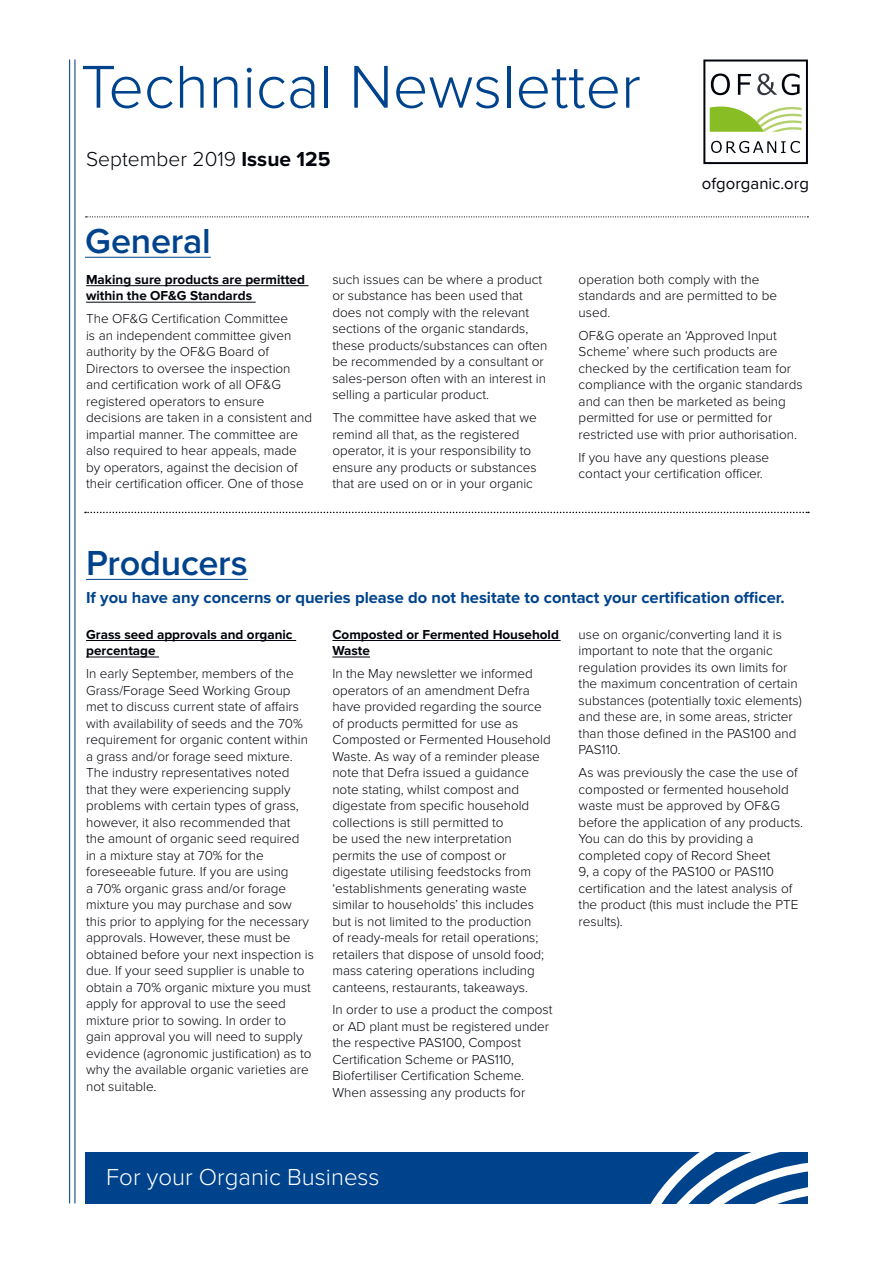
<style>
.page{position:relative;width:893px;height:1263px;background:#fff}
.page>*{position:absolute;margin:0;border:0;box-sizing:border-box;transform-origin:0 0}
.t1{font:300 62.7px "Proxima Nova";color:#00438d}
.t2{font:600 36px "Proxima Nova";letter-spacing:-.005em;color:#00438d}
.t3{font:300 24px "Proxima Nova";color:#fff}
.t4{font:300 21px "Proxima Nova";color:#01040a}
.t5{font:16.65px "Proxima Nova";color:#01040a}
.t6{font:700 16.5px "Proxima Nova";color:#00438d}
.t7{font:300 13.5px/16.5px "Proxima Nova";color:#01040a}
.t8{font:700 13.5px/16.5px "Proxima Nova";color:#01040a}
.s1{font-weight:700}
</style>
<div class="page">
<hr style="left:74px;top:60px;width:1px;height:1143px;background:#00438d">
<hr style="left:69px;top:60px;width:1px;height:1143px;background:#00438d">
<svg style="left:703px;top:60px;width:105px;height:104px"></svg>
<svg style="left:86px;top:216px;width:722px;height:1px"></svg>
<div style="left:85px;top:1152px;width:723px;height:51px;background:#00438d"></div>
<svg style="left:651px;top:1152px;width:157px;height:51px"></svg>
<hr style="left:86px;top:285px;width:222px;height:1px;background:#01040a">
<hr style="left:86px;top:302px;width:170px;height:1px;background:#01040a">
<hr style="left:86px;top:640px;width:210px;height:1px;background:#01040a">
<hr style="left:86px;top:657px;width:73px;height:1px;background:#01040a">
<hr style="left:332px;top:640px;width:229px;height:1px;background:#01040a">
<hr style="left:332px;top:657px;width:38px;height:1px;background:#01040a">
<svg style="left:85px;top:512px;width:724px;height:1px"></svg>
<hr style="left:85px;top:257px;width:126px;height:1px;background:#00438d">
<hr style="left:86px;top:579px;width:162px;height:1px;background:#00438d">
<h1 class="t1" style="left:81px;top:51px;width:562px">Technical Newsletter</h1>
<p class="t4" style="left:86px;top:147px;width:246px">September 2019 <span class="s1">Issue 125</span></p>
<h2 class="t2" style="left:85px;top:220px;width:127px">General</h2>
<p class="t8" style="left:86px;top:272px;width:220px">Making sure products are permitted within the OF&amp;G Standards</p>
<p class="t7" style="left:86px;top:311px;width:228px">The OF&amp;G Certification Committee<br>is an independent committee given authority by the OF&amp;G Board of Directors to oversee the inspection and certification work of all OF&amp;G registered operators to ensure decisions are taken in a consistent and impartial manner. The committee are also required to hear appeals, made by operators, against the decision of their certification officer. One of those</p>
<p class="t7" style="left:332px;top:271px;width:216px">such issues can be where a product or substance has been used that does not comply with the relevant sections of the organic standards, these products/substances can often be recommended by a consultant or sales-person often with an interest in selling a particular product.</p>
<p class="t7" style="left:332px;top:410px;width:206px">The committee have asked that we remind all that, as the registered operator, it is your responsibility to ensure any products or substances that are used on or in your organic</p>
<p class="t2" style="left:86px;top:542px;width:163px">Producers</p>
<p class="t5" style="left:702px;top:173px;width:109px">ofgorganic.org</p>
<p class="t7" style="left:579px;top:271px;width:200px">operation both comply with the standards and are permitted to be used.</p>
<p class="t7" style="left:579px;top:327px;width:226px">OF&amp;G operate an ‘Approved Input Scheme’ where such products are checked by the certification team for compliance with the organic standards and can then be marketed as being permitted for use or permitted for restricted use with prior authorisation.</p>
<p class="t7" style="left:579px;top:449px;width:192px">If you have any questions please contact your certification officer.</p>
<p class="t6" style="left:86px;top:588px;width:700px">If you have any concerns or queries please do not hesitate to contact your certification officer.</p>
<p class="t8" style="left:86px;top:627px;width:208px">Grass seed approvals and organic percentage</p>
<p class="t7" style="left:86px;top:666px;width:229px">In early September, members of the Grass/Forage Seed Working Group met to discuss current state of affairs with availability of seeds and the 70% requirement for organic content within a grass and/or forage seed mixture.<br>The industry representatives noted that they were experiencing supply problems with certain types of grass, however, it also recommended that<br>the amount of organic seed required<br>in a mixture stay at 70% for the foreseeable future. If you are using<br>a 70% organic grass and/or forage mixture you may purchase and sow this prior to applying for the necessary approvals. However, these must be obtained before your next inspection is due. If your seed supplier is unable to obtain a 70% organic mixture you must apply for approval to use the seed mixture prior to sowing. In order to gain approval you will need to supply evidence (agronomic justification) as to why the available organic varieties are not suitable.</p>
<p class="t7" style="left:579px;top:626px;width:225px">use on organic/converting land it is important to note that the organic regulation provides its own limits for the maximum concentration of certain substances (potentially toxic elements) and these are, in some areas, stricter than those defined in the PAS100 and PAS110.</p>
<p class="t7" style="left:579px;top:765px;width:226px">As was previously the case the use of composted or fermented household waste must be approved by OF&amp;G before the application of any products.<br>You can do this by providing a completed copy of Record Sheet<br>9, a copy of the PAS100 or PAS110 certification and the latest analysis of the product (this must include the PTE results).</p>
<p class="t8" style="left:332px;top:627px;width:228px">Composted or Fermented Household<br>Waste</p>
<p class="t7" style="left:332px;top:666px;width:220px">In the May newsletter we informed operators of an amendment Defra have provided regarding the source of products permitted for use as Composted or Fermented Household Waste. As way of a reminder please note that Defra issued a guidance note stating, whilst compost and digestate from specific household collections is still permitted to<br>be used the new interpretation permits the use of compost or digestate utilising feedstocks from ‘establishments generating waste similar to households’ this includes but is not limited to the production<br>of ready-meals for retail operations; retailers that dispose of unsold food; mass catering operations including canteens, restaurants, takeaways.</p>
<p class="t7" style="left:332px;top:1002px;width:222px">In order to use a product the compost or AD plant must be registered under the respective PAS100, Compost Certification Scheme or PAS110, Biofertiliser Certification Scheme.<br>When assessing any products for</p>
<h3 class="t3" style="left:106px;top:1163px;width:275px">For your Organic Business</h3>
</div>
